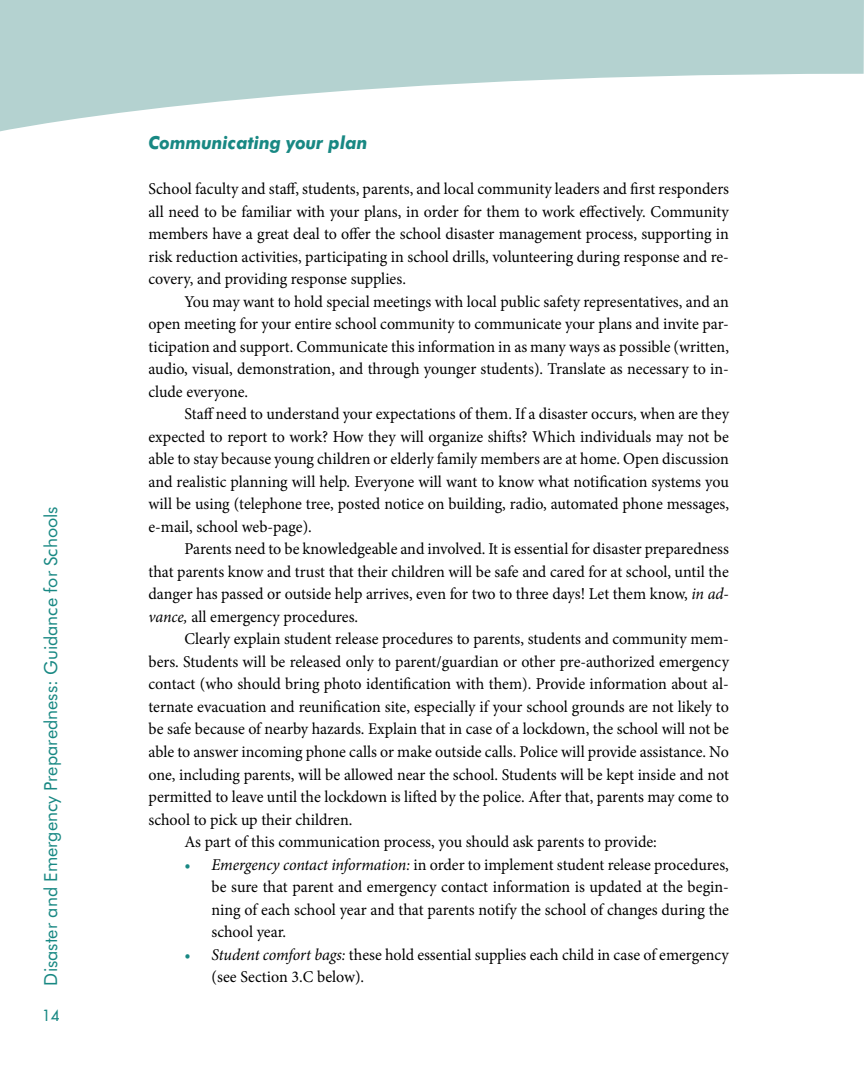
<style>
.page{position:relative;width:864px;height:1080px;background:#fff}
.page>*{position:absolute;margin:0;border:0;box-sizing:border-box;transform-origin:0 0}
.t1{font:18px "Futura BT";color:#188883}
.t2{font:italic 700 18px "Futura BT";color:#188883;scale:.95 1}
.t3{font:16.5px/22.5px "Minion Pro";color:#000;text-align:justify}
.t4{font:15px "Futura";color:#188883}
.s1{font-style:italic}
.s2{font-weight:500;color:#188883}
</style>
<div class="page">
<svg style="left:0;top:0;width:863px;height:132px;fill:#b4d2d0"></svg>
<svg style="left:863px;top:0;width:1px;height:74px"></svg>
<p class="t1" style="left:40px;top:986px;width:481px;rotate:-90deg">Disaster and Emergency Preparedness: Guidance for Schools</p>
<p class="t4" style="left:42px;top:1006px;width:19px">14</p>
<p class="t2" style="left:148px;top:132px;width:232px">Communicating your plan</p>
<p class="t3" style="left:148px;top:178px;width:582px">School faculty and staff, students, parents, and local community leaders and first responders all need to be familiar with your plans, in order for them to work effectively. Community members have a great deal to offer the school disaster management process, supporting in risk reduction activities, participating in school drills, volunteering during response and re&shy;covery, and providing response supplies.</p>
<p class="t3" style="left:148px;top:290px;width:582px;text-indent:36px">You may want to hold special meetings with local public safety representatives, and an open meeting for your entire school community to communicate your plans and invite par&shy;ticipation and support. Communicate this information in as many ways as possible (written, audio, visual, demonstration, and through younger students). Translate as necessary to in&shy;clude everyone.</p>
<p class="t3" style="left:148px;top:403px;width:582px;text-indent:36px">Staff need to understand your expectations of them. If a disaster occurs, when are they expected to report to work? How they will organize shifts? Which individuals may not be able to stay because young children or elderly family members are at home. Open discussion and realistic planning will help. Everyone will want to know what notification systems you will be using (telephone tree, posted notice on building, radio, automated phone messages, e-mail, school web-page).</p>
<p class="t3" style="left:148px;top:538px;width:582px;text-indent:36px">Parents need to be knowledgeable and involved. It is essential for disaster preparedness that parents know and trust that their children will be safe and cared for at school, until the danger has passed or outside help arrives, even for two to three days! Let them know, <span class="s1">in ad&shy;vance,</span> all emergency procedures.</p>
<p class="t3" style="left:184px;top:628px;width:546px">Clearly explain student release procedures to parents, students and community mem-</p>
<p class="t3" style="left:148px;top:651px;width:582px">bers. Students will be released only to parent/guardian or other pre-authorized emergency</p>
<p class="t3" style="left:148px;top:673px;width:582px">contact (who should bring photo identification with them). Provide information about al-</p>
<p class="t3" style="left:148px;top:696px;width:582px">ternate evacuation and reunification site, especially if your school grounds are not likely to</p>
<p class="t3" style="left:148px;top:718px;width:582px">be safe because of nearby hazards. Explain that in case of a lockdown, the school will not be</p>
<p class="t3" style="left:148px;top:741px;width:582px">able to answer incoming phone calls or make outside calls. Police will provide assistance. No</p>
<p class="t3" style="left:148px;top:763px;width:582px">one, including parents, will be allowed near the school. Students will be kept inside and not</p>
<p class="t3" style="left:148px;top:786px;width:582px">permitted to leave until the lockdown is lifted by the police. After that, parents may come to</p>
<p class="t3" style="left:148px;top:808px;width:205px">school to pick up their children.</p>
<p class="t3" style="left:184px;top:831px;width:474px">As part of this communication process, you should ask parents to provide:</p>
<p class="t3" style="left:211px;top:853px;width:519px;text-indent:-27px"><span class="s2">•</span> <span class="s1">Emergency contact information:</span> in order to implement student release procedures, be sure that parent and emergency contact information is updated at the begin&shy;ning of each school year and that parents notify the school of changes during the school year.</p>
<p class="t3" style="left:211px;top:943px;width:519px;text-indent:-27px"><span class="s2">•</span> <span class="s1">Student comfort bags:</span> these hold essential supplies each child in case of emergency (see Section 3.C below).</p>
</div>
